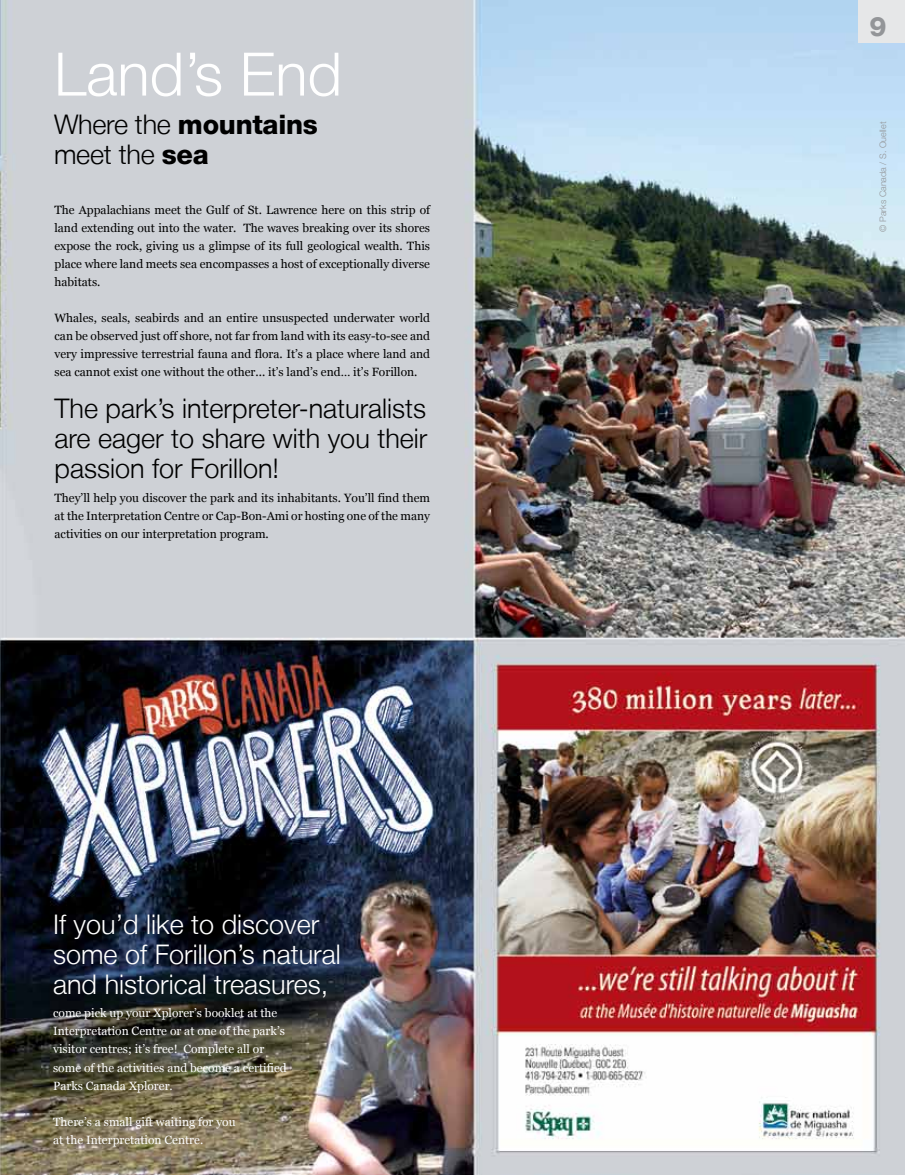
<style>
.page{position:relative;width:905px;height:1175px;background:#fff}
.page>*{position:absolute;margin:0;border:0;box-sizing:border-box;transform-origin:0 0}
.t1{font:300 60px "Helvetica Neue LT";color:#fff}
.t2{font:300 27px/30px "Helvetica Neue LT";color:#000;text-align:justify}
.t3{font:300 27px/30px "Helvetica Neue LT";color:#fff}
.t4{font:800 27px "Helvetica Neue LT Std";letter-spacing:-.01em;color:#000}
.t5{font:800 27px "Helvetica Neue LT";color:#939598}
.t6{font:12px/18px "Georgia";color:#000;text-align:justify}
.t7{font:12px/18px "Georgia";color:#fff}
.t8{font:300 9px "Helvetica Neue LT Std";color:#939598}
.s1{font-family:"Helvetica Neue LT";font-weight:300}
.s2{font-family:"Helvetica Neue LT Std";font-weight:800}
</style>
<div class="page">
<img style="left:0;top:0;width:904px;height:1174px">
<div style="left:858px;top:0;width:46px;height:43px;background:#e6e7e8"></div>
<h1 class="t1" style="left:54px;top:38px;width:289px">Land’s End</h1>
<h2 class="t4" style="left:54px;top:108px;width:265px"><span class="s1">Where the</span> mountains</h2>
<h2 class="t2" style="left:54px;top:139px;width:156px">meet the <span class="s2">sea</span></h2>
<p class="t6" style="left:54px;top:201px;width:377px">The Appalachians meet the Gulf of St. Lawrence here on this strip of land extending out into the water. The waves breaking over its shores expose the rock, giving us a glimpse of its full geological wealth. This place where land meets sea encompasses a host of exceptionally diverse habitats.</p>
<p class="t6" style="left:54px;top:309px;width:377px">Whales, seals, seabirds and an entire unsuspected underwater world can be observed just off shore, not far from land with its easy-to-see and very impressive terrestrial fauna and flora. It’s a place where land and sea cannot exist one without the other... it’s land’s end… it’s Forillon.</p>
<h2 class="t2" style="left:54px;top:393px;width:374px">The park’s interpreter-naturalists are eager to share with you their passion for Forillon!</h2>
<p class="t6" style="left:54px;top:489px;width:377px">They’ll help you discover the park and its inhabitants. You’ll find them at the Interpretation Centre or Cap-Bon-Ami or hosting one of the many activities on our interpretation program.</p>
<h2 class="t3" style="left:53px;top:908px;width:289px">If you’d like to discover some of Forillon’s natural and historical treasures,</h2>
<p class="t7" style="left:53px;top:1004px;width:235px">come pick up your Xplorer’s booklet at the Interpretation Centre or at one of the park’s visitor centres; it’s free! Complete all or some of the activities and become a certified Parks Canada Xplorer.</p>
<p class="t7" style="left:53px;top:1112px;width:184px">There’s a small gift waiting for you at the Interpretation Centre.</p>
<h2 class="t5" style="left:869px;top:10px;width:19px">9</h2>
<p class="t8" style="left:877px;top:232px;width:112px;rotate:-90deg">© Parks Canada / S. Ouellet</p>
</div>
